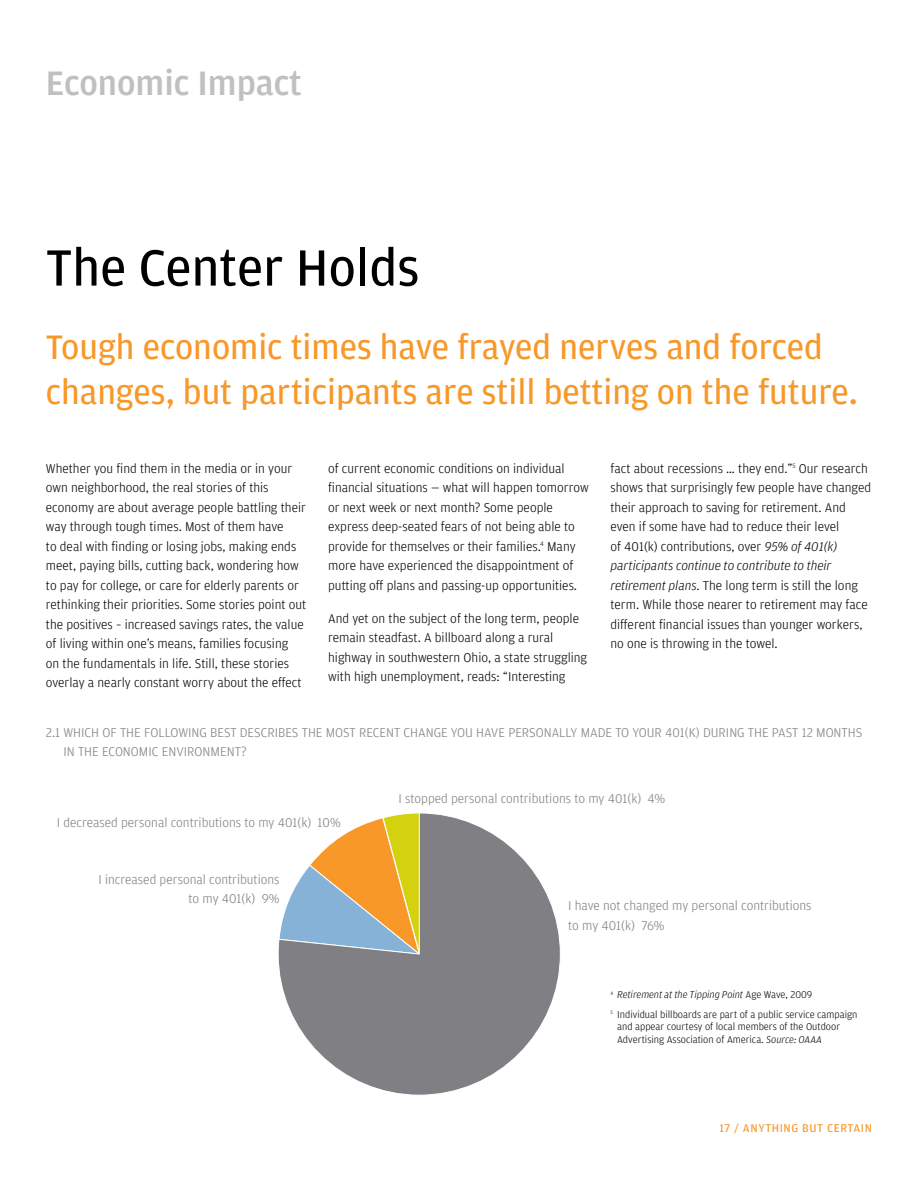
<style>
.page{position:relative;width:918px;height:1188px;background:#fff}
.page>*{position:absolute;margin:0;border:0;box-sizing:border-box;transform-origin:0 0}
.t1{font:54px "Amplitude";color:#000}
.t2{font:36px/45px "Amplitude";color:#f89828}
.t3{font:500 36px "Amplitude";letter-spacing:-.005em;color:#c0bfc1}
.t4{font:300 13.5px/19.5px "Amplitude";color:#000}
.t5{font:300 13.5px/19.5px "Amplitude";color:#807f83}
.t6{font:12px "Amplitude";letter-spacing:.05em;color:#f89828}
.t7{font:300 10.5px/19.4px "Amplitude";color:#000}
.s1{font-style:italic}
</style>
<div class="page">
<svg style="left:278px;top:813px;width:282px;height:282px"></svg>
<h2 class="t3" style="left:46px;top:60px;width:258px">Economic I mpact</h2>
<h1 class="t1" style="left:46px;top:234px;width:375px">The Center Holds</h1>
<h2 class="t2" style="left:46px;top:323px;width:813px">Tough economic times have frayed nerves and forced changes, but participants are still betting on the future.</h2>
<p class="t4" style="left:46px;top:458px;width:262px">Whether you find them in the media or in your own neighborhood, the real stories of this economy are about average people battling their way through tough times. Most of them have<br>to deal with finding or losing jobs, making ends meet, paying bills, cutting back, wondering how to pay for college, or care for elderly parents or rethinking their priorities. Some stories point out the positives – increased savings rates, the value of living within one’s means, families focusing<br>on the fundamentals in life. Still, these stories overlay a nearly constant worry about the effect</p>
<p class="t4" style="left:328px;top:458px;width:262px">of current economic conditions on individual financial situations — what will happen tomorrow or next week or next month? Some people express deep-seated fears of not being able to provide for themselves or their families.<sup>4</sup> Many more have experienced the disappointment of putting off plans and passing-up opportunities.</p>
<p class="t4" style="left:328px;top:608px;width:261px">And yet on the subject of the long term, people remain steadfast. A billboard along a rural highway in southwestern Ohio, a state struggling with high unemployment, reads: “Interesting</p>
<p class="t4" style="left:610px;top:458px;width:262px">fact about recessions … they end.”<sup>5</sup> Our research shows that surprisingly few people have changed their approach to saving for retirement. And even if some have had to reduce their level<br>of 401(k) contributions, over <span class="s1">95% of 401(k) participants continue to contribute to their retirement plans</span>. The long term is still the long term. While those nearer to retirement may face different financial issues than younger workers, no one is throwing in the towel.</p>
<p class="t5" style="left:46px;top:722px;width:35px">2.1 Which</p>
<p class="t5" style="left:102px;top:722px;width:26px">of the</p>
<p class="t5" style="left:144px;top:722px;width:8px">following</p>
<p class="t5" style="left:210px;top:722px;width:8px">best</p>
<p class="t5" style="left:240px;top:722px;width:8px">describes</p>
<p class="t5" style="left:302px;top:722px;width:8px">the</p>
<p class="t5" style="left:326px;top:722px;width:9px">most</p>
<p class="t5" style="left:359px;top:722px;width:8px">recent</p>
<p class="t5" style="left:404px;top:722px;width:9px">change</p>
<p class="t5" style="left:451px;top:722px;width:8px">you</p>
<p class="t5" style="left:476px;top:722px;width:40px">havepersonally</p>
<p class="t5" style="left:581px;top:722px;width:9px">made</p>
<p class="t5" style="left:615px;top:722px;width:26px">to your</p>
<p class="t5" style="left:665px;top:722px;width:46px">401(k) during</p>
<p class="t5" style="left:748px;top:722px;width:8px">the</p>
<p class="t5" style="left:772px;top:722px;width:8px">past</p>
<p class="t5" style="left:802px;top:722px;width:23px">12 months</p>
<p class="t5" style="left:63px;top:742px;width:23px">in the</p>
<p class="t5" style="left:102px;top:742px;width:8px">economic</p>
<p class="t5" style="left:162px;top:742px;width:31px">environment</p>
<p class="t5" style="left:241px;top:742px;width:7px">?</p>
<p class="t5" style="left:399px;top:788px;width:268px">I stopped personal contributions to my 401(k) 4%</p>
<p class="t5" style="left:57px;top:812px;width:286px">I decreased personal contributions to my 401(k) 10%</p>
<p class="t5" style="left:98px;top:869px;width:183px;text-align:right">I increased personal contributions to my 401(k) 9%</p>
<p class="t5" style="left:568px;top:896px;width:245px">I have not changed my personal contributions to my 401(k) 76%</p>
<p class="t7" style="left:610px;top:985px;width:249px"><sup>4</sup> <span class="s1">Retirement at the Tipping Point</span> Age Wave, 2009<br><sup>5</sup> Individual billboards are part of a public service campaign</p>
<p class="t7" style="left:617px;top:1020px;width:224px;line-height:12.6px">and appear courtesy of local members of the Outdoor<br>Advertising Association of America. <span class="s1">Source: OAAA</span></p>
<p class="t6" style="left:719px;top:1120px;width:154px">17 / Anything but certain</p>
</div>
